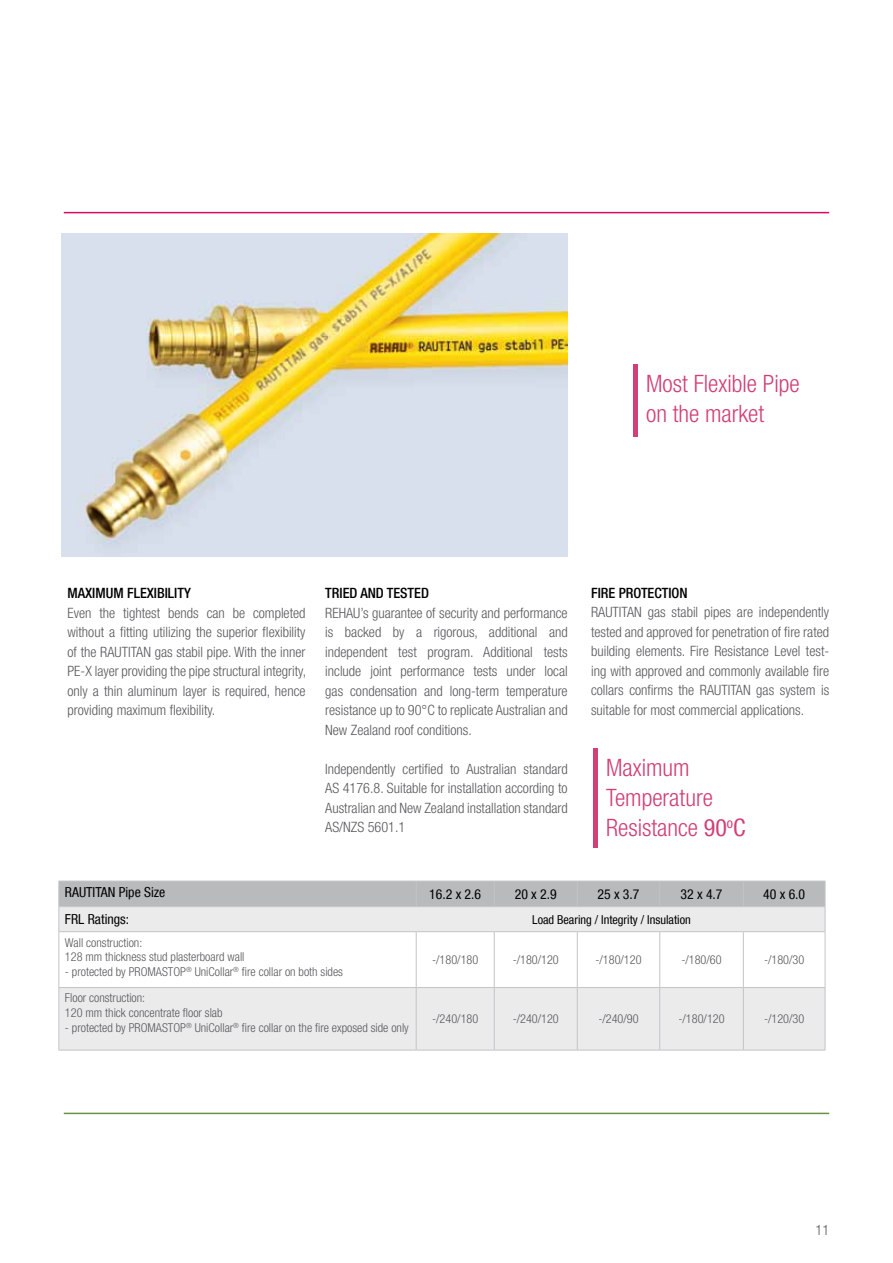
<style>
.page{position:relative;width:893px;height:1263px;background:#fff}
.page>*{position:absolute;margin:0;border:0;box-sizing:border-box;transform-origin:0 0}
.t1{font:300 condensed 24px/30px "Helvetica Neue LT Com";color:#d13f76}
.t2{font:300 condensed 14.25px/19.5px "Helvetica Neue LT Com";color:#58595b;text-align:justify}
.t3{font:500 condensed 14.25px "Helvetica Neue LT Com";color:#000}
.t4{font:condensed 13.8px "Helvetica Neue LT Com";color:#000}
.t5{font:300 condensed 12.3px/14.7px "Helvetica Neue LT Com";color:#58595b}
.t6{font:condensed 12.3px "Helvetica Neue LT Com";color:#000}
.s1{font-weight:400}
</style>
<div class="page">
<hr style="left:64px;top:212px;width:765px;height:1px;background:#db0962">
<hr style="left:64px;top:1113px;width:765px;height:1px;background:#679146">
<img style="left:62px;top:234px;width:506px;height:323px">
<svg style="left:59px;top:932px;width:766px;height:118px;fill:#ebebec"></svg>
<svg style="left:58px;top:881px;width:768px;height:50px"></svg>
<hr style="left:58px;top:931px;width:358px;height:1px;background:#c2c4c6">
<hr style="left:58px;top:932px;width:1px;height:55px;background:#c2c4c6">
<hr style="left:416px;top:931px;width:78px;height:1px;background:#c2c4c6">
<hr style="left:416px;top:932px;width:1px;height:55px;background:#c2c4c6">
<hr style="left:494px;top:931px;width:83px;height:1px;background:#c2c4c6">
<hr style="left:494px;top:932px;width:1px;height:55px;background:#c2c4c6">
<hr style="left:577px;top:931px;width:83px;height:1px;background:#c2c4c6">
<hr style="left:577px;top:932px;width:1px;height:55px;background:#c2c4c6">
<hr style="left:660px;top:931px;width:83px;height:1px;background:#c2c4c6">
<hr style="left:659px;top:932px;width:1px;height:55px;background:#c2c4c6">
<hr style="left:743px;top:931px;width:82px;height:1px;background:#c2c4c6">
<hr style="left:743px;top:932px;width:1px;height:55px;background:#c2c4c6">
<hr style="left:825px;top:932px;width:1px;height:55px;background:#c2c4c6">
<hr style="left:58px;top:987px;width:358px;height:1px;background:#c2c4c6">
<hr style="left:58px;top:988px;width:1px;height:62px;background:#c2c4c6">
<hr style="left:416px;top:987px;width:78px;height:1px;background:#c2c4c6">
<hr style="left:416px;top:988px;width:1px;height:62px;background:#c2c4c6">
<hr style="left:494px;top:987px;width:83px;height:1px;background:#c2c4c6">
<hr style="left:494px;top:988px;width:1px;height:62px;background:#c2c4c6">
<hr style="left:577px;top:987px;width:83px;height:1px;background:#c2c4c6">
<hr style="left:577px;top:988px;width:1px;height:62px;background:#c2c4c6">
<hr style="left:660px;top:987px;width:83px;height:1px;background:#c2c4c6">
<hr style="left:659px;top:988px;width:1px;height:62px;background:#c2c4c6">
<hr style="left:743px;top:987px;width:82px;height:1px;background:#c2c4c6">
<hr style="left:743px;top:988px;width:1px;height:62px;background:#c2c4c6">
<hr style="left:825px;top:988px;width:1px;height:62px;background:#c2c4c6">
<hr style="left:58px;top:1050px;width:358px;height:1px;background:#c2c4c6">
<hr style="left:416px;top:1050px;width:78px;height:1px;background:#c2c4c6">
<hr style="left:494px;top:1050px;width:83px;height:1px;background:#c2c4c6">
<hr style="left:577px;top:1050px;width:83px;height:1px;background:#c2c4c6">
<hr style="left:660px;top:1050px;width:83px;height:1px;background:#c2c4c6">
<hr style="left:743px;top:1050px;width:82px;height:1px;background:#c2c4c6">
<div style="left:633px;top:364px;width:5px;height:73px;background:#d13f76"></div>
<div style="left:593px;top:748px;width:5px;height:99px;background:#d13f76"></div>
<h1 class="t1" style="left:646px;top:368px;width:155px">Most Flexible Pipe on the market</h1>
<p class="t3" style="left:67px;top:584px;width:125px">MAXIMUM FLEXIBILITY</p>
<p class="t2" style="left:67px;top:603px;width:240px">Even the tightest bends can be completed without a fitting utilizing the superior flexibility of the RAUTITAN gas stabil pipe. With the inner PE-X layer providing the pipe structural integrity, only a thin aluminum layer is required, hence providing maximum flexibility.</p>
<p class="t3" style="left:325px;top:584px;width:105px">TRIED AND TESTED</p>
<p class="t2" style="left:325px;top:603px;width:244px">REHAU’s guarantee of security and performance is backed by a rigorous, additional and independent test program. Additional tests include joint performance tests under local gas condensation and long-term temperature resistance up to 90°C to replicate Australian and New Zealand roof conditions.</p>
<p class="t2" style="left:325px;top:759px;width:244px">Independently certified to Australian standard AS 4176.8. Suitable for installation according to Australian and New Zealand installation standard AS/NZS 5601.1</p>
<p class="t3" style="left:591px;top:584px;width:98px">FIRE PROTECTION</p>
<p class="t2" style="left:591px;top:603px;width:240px">RAUTITAN gas stabil pipes are independently tested and approved for penetration of fire rated building elements. Fire Resistance Level test&shy;ing with approved and commonly available fire collars confirms the RAUTITAN gas system is suitable for most commercial applications.</p>
<h1 class="t1" style="left:606px;top:752px;width:141px">Maximum<br>Temperature<br>Resistance <span class="s1">90</span><sup>o</sup><span class="s1">C</span></h1>
<p class="t4" style="left:65px;top:884px;width:102px">RAUTITAN Pipe Size</p>
<p class="t4" style="left:429px;top:886px;width:53px">16.2 x 2.6</p>
<p class="t4" style="left:515px;top:886px;width:43px">20 x 2.9</p>
<p class="t4" style="left:597px;top:886px;width:43px">25 x 3.7</p>
<p class="t4" style="left:681px;top:886px;width:43px">32 x 4.7</p>
<p class="t4" style="left:763px;top:886px;width:43px">40 x 6.0</p>
<p class="t4" style="left:65px;top:911px;width:66px">FRL Ratings:</p>
<p class="t6" style="left:532px;top:912px;width:160px">Load Bearing / Integrity / Insulation</p>
<p class="t5" style="left:65px;top:935px;width:181px">Wall construction:<br>128 mm thickness stud plasterboard wall</p>
<p class="t5" style="left:65px;top:964px;width:280px">- protected by PROMASTOP<sup>®</sup> UniCollar<sup>®</sup> fire collar on both sides</p>
<p class="t5" style="left:432px;top:952px;width:48px">-/180/180</p>
<p class="t5" style="left:513px;top:952px;width:48px">-/180/120</p>
<p class="t5" style="left:595px;top:952px;width:48px">-/180/120</p>
<p class="t5" style="left:681px;top:952px;width:42px">-/180/60</p>
<p class="t5" style="left:764px;top:952px;width:42px">-/180/30</p>
<p class="t5" style="left:65px;top:991px;width:159px">Floor construction:<br>120 mm thick concentrate floor slab</p>
<p class="t5" style="left:65px;top:1020px;width:345px">- protected by PROMASTOP<sup>®</sup> UniCollar<sup>®</sup> fire collar on the fire exposed side only</p>
<p class="t5" style="left:432px;top:1011px;width:48px">-/240/180</p>
<p class="t5" style="left:513px;top:1011px;width:48px">-/240/120</p>
<p class="t5" style="left:598px;top:1011px;width:42px">-/240/90</p>
<p class="t5" style="left:678px;top:1011px;width:48px">-/180/120</p>
<p class="t5" style="left:764px;top:1011px;width:42px">-/120/30</p>
<p class="t2" style="left:815px;top:1220px;width:15px">11</p>
</div>
